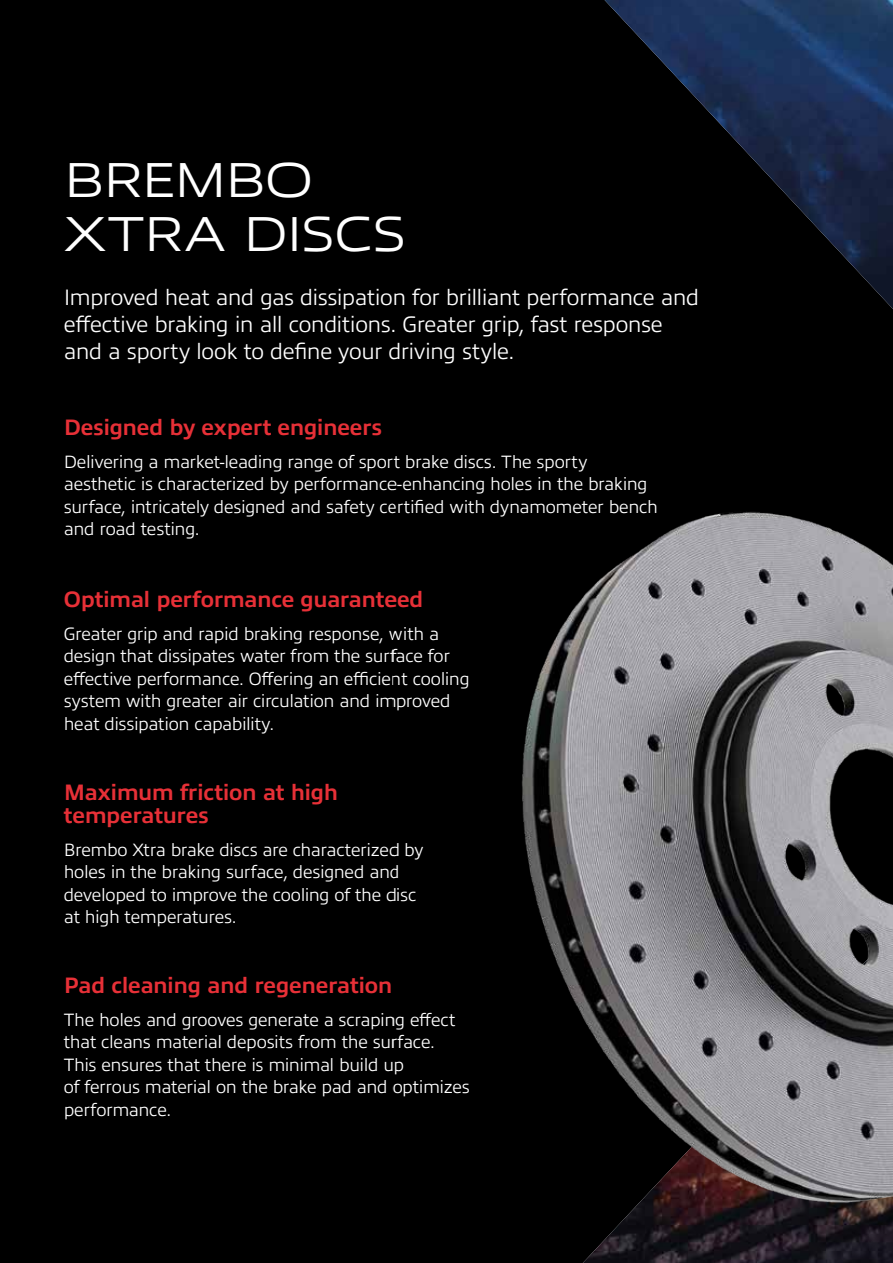
<style>
.page{position:relative;width:893px;height:1263px;background:#000}
.page>*{position:absolute;margin:0;border:0;box-sizing:border-box;transform-origin:0 0}
.t1{font:300 49.5px/54px "Allumi Pro Extended";letter-spacing:-.025em;color:#fff}
.t2{font:300 22.5px/27px "Allumi Pro";letter-spacing:-.02em;color:#fff}
.t3{font:700 22.5px/22.5px "Allumi Pro";letter-spacing:-.015em;color:#e73037}
.t4{font:300 18px/22.5px "Allumi Pro";letter-spacing:-.02em;color:#fff}
</style>
<div class="page">
<img style="left:604px;top:0;width:289px;height:309px">
<img style="left:522px;top:512px;width:371px;height:751px">
<h1 class="t1" style="left:64px;top:149px;width:345px">BREMBO<br>XTRA DISCS</h1>
<p class="t2" style="left:64px;top:282px;width:637px">Improved heat and gas dissipation for brilliant performance and effective braking in all conditions. Greater grip, fast response and a sporty look to define your driving style.</p>
<p class="t3" style="left:64px;top:414px;width:320px">Designed by expert engineers</p>
<p class="t4" style="left:64px;top:449px;width:596px">Delivering a market-leading range of sport brake discs. The sporty aesthetic is characterized by performance-enhancing holes in the braking surface, intricately designed and safety certified with dynamometer bench and road testing.</p>
<p class="t3" style="left:64px;top:586px;width:361px">Optimal performance guaranteed</p>
<p class="t4" style="left:64px;top:621px;width:407px">Greater grip and rapid braking response, with a design that dissipates water from the surface for effective performance. Offering an efficient cooling system with greater air circulation and improved heat dissipation capability.</p>
<p class="t3" style="left:64px;top:780px;width:276px">Maximum friction at high temperatures</p>
<p class="t4" style="left:64px;top:837px;width:361px">Brembo Xtra brake discs are characterized by holes in the braking surface, designed and developed to improve the cooling of the disc at high temperatures.</p>
<p class="t3" style="left:64px;top:972px;width:330px">Pad cleaning and regeneration</p>
<p class="t4" style="left:64px;top:1007px;width:408px">The holes and grooves generate a scraping effect that cleans material deposits from the surface.<br>This ensures that there is minimal build up<br>of ferrous material on the brake pad and optimizes performance.</p>
</div>
